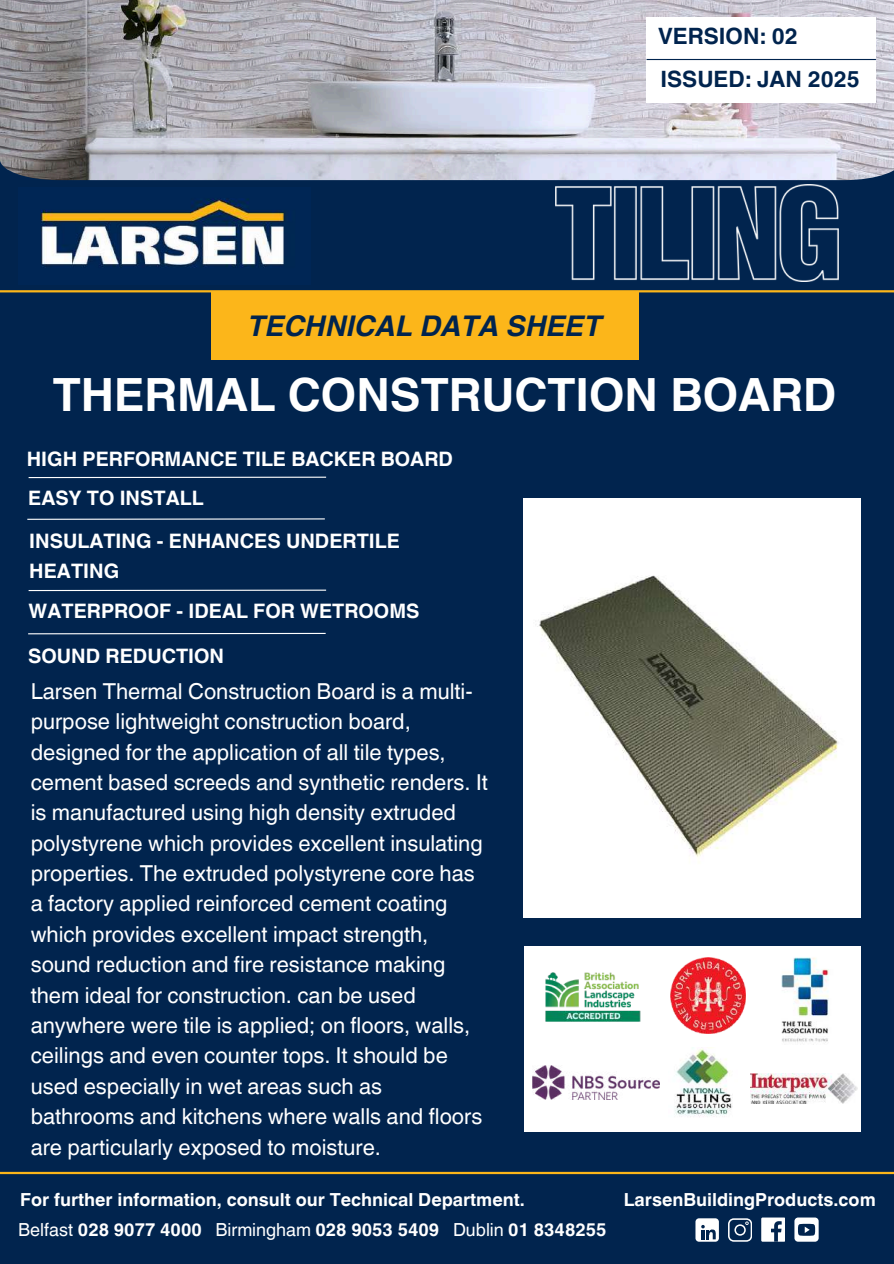
<style>
.page{position:relative;width:894px;height:1264px;background:#fff}
.page>*{position:absolute;margin:0;border:0;box-sizing:border-box;transform-origin:0 0}
.t1{font:700 45.75px "Helvetica World";color:#fff}
.t2{font:italic 700 28.5px "Helvetica World";color:#01244e}
.t3{font:700 22.5px/43.8px "Helvetica World";color:#01244e}
.t4{font:21.9px/30.3px "Helvetica World";color:#fff}
.t5{font:700 19.95px/29.5px "Helvetica World";color:#fff}
.t6{font:700 18px/29.2px "Helvetica World";color:#fff}
.s1{font-weight:400}
</style>
<div class="page">
<div style="left:0;top:0;width:893px;height:1263px;background:#01244e"></div>
<img style="left:40px;top:198px;width:245px;height:70px">
<hr style="left:0;top:290px;width:893px;height:2px;background:#fcb61a">
<hr style="left:0;top:1171px;width:893px;height:3px;background:#fcb61a">
<div style="left:761px;top:1217px;width:23px;height:24px;background:#fff"></div>
<svg style="left:771px;top:1221px;width:10px;height:20px"></svg>
<svg style="left:728px;top:1218px;width:23px;height:23px"></svg>
<div style="left:695px;top:1218px;width:23px;height:23px;background:#fff;border-radius:4px"></div>
<svg style="left:701px;top:1225px;width:14px;height:14px"></svg>
<div style="left:794px;top:1217px;width:23px;height:24px;background:#fff;border-radius:4px"></div>
<svg style="left:798px;top:1223px;width:16px;height:12px"></svg>
<hr style="left:29px;top:476px;width:297px;height:2px;background:#fff">
<hr style="left:27px;top:518px;width:298px;height:2px;background:#fff">
<img style="left:0;top:0;width:893px;height:180px">
<div style="left:646px;top:17px;width:229px;height:85px;background:#fff"></div>
<hr style="left:646px;top:59px;width:229px;height:1px;background:#01244e">
<div style="left:524px;top:946px;width:336px;height:186px;background:#fff"></div>
<div style="left:211px;top:291px;width:428px;height:69px;background:#fcb61a"></div>
<img style="left:545px;top:972px;width:96px;height:50px">
<img style="left:781px;top:957px;width:48px;height:88px">
<img style="left:532px;top:1065px;width:127px;height:34px">
<img style="left:674px;top:1047px;width:59px;height:70px">
<img style="left:670px;top:957px;width:75px;height:76px">
<img style="left:750px;top:1073px;width:107px;height:30px">
<hr style="left:29px;top:589px;width:297px;height:2px;background:#fff">
<img style="left:556px;top:185px;width:282px;height:96px">
<div style="left:523px;top:497px;width:338px;height:420px;background:#fff"></div>
<hr style="left:28px;top:633px;width:297px;height:1px;background:#fff">
<img style="left:537px;top:575px;width:302px;height:282px">
<p class="t3" style="left:658px;top:11px;width:203px">VERSION: 02<br>ISSUED: JAN 2025</p>
<h2 class="t2" style="left:248px;top:303px;width:355px">TECHNICAL DATA SHEET</h2>
<h1 class="t1" style="left:53px;top:358px;width:784px">THERMAL CONSTRUCTION BOARD</h1>
<p class="t5" style="left:27px;top:442px;width:427px">HIGH PERFORMANCE TILE BACKER BOARD</p>
<p class="t5" style="left:28px;top:480px;width:177px">EASY TO INSTALL</p>
<p class="t5" style="left:29px;top:524px;width:372px">INSULATING - ENHANCES UNDERTILE<br>HEATING</p>
<p class="t5" style="left:29px;top:593px;width:392px">WATERPROOF - IDEAL FOR WETROOMS</p>
<p class="t5" style="left:28px;top:639px;width:197px">SOUND REDUCTION</p>
<p class="t4" style="left:31px;top:676px;width:458px">Larsen Thermal Construction Board is a multi&shy;purpose lightweight construction board, designed for the application of all tile types, cement based screeds and synthetic renders. It is manufactured using high density extruded polystyrene which provides excellent insulating properties. The extruded polystyrene core has a factory applied reinforced cement coating which provides excellent impact strength, sound reduction and fire resistance making them ideal for construction. can be used anywhere were tile is applied; on floors, walls, ceilings and even counter tops. It should be used especially in wet areas such as bathrooms and kitchens where walls and floors are particularly exposed to moisture.</p>
<p class="t6" style="left:18px;top:1183px;width:589px">For further information, consult our Technical Department.<br><span class="s1">Belfast</span> 028 9077 4000 <span class="s1">Birmingham</span> 028 9053 5409 <span class="s1">Dublin</span> 01 8348255</p>
<p class="t6" style="left:623px;top:1183px;width:253px">LarsenBuildingProducts.com</p>
</div>
